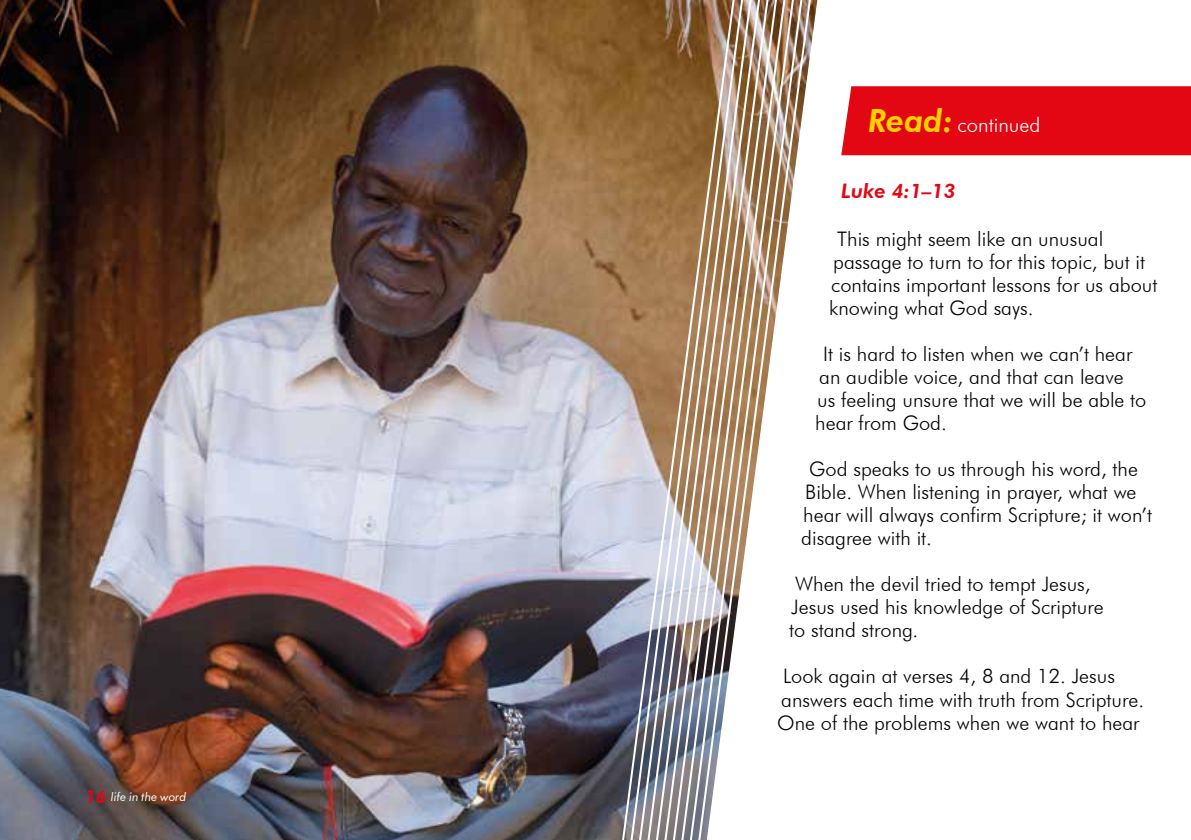
<style>
.page{position:relative;width:1191px;height:840px;background:#fff}
.page>*{position:absolute;margin:0;border:0;box-sizing:border-box;transform-origin:0 0}
.t1{font:300 20.2px "Futura BT";color:#fff}
.t2{font:300 20px/23px "Futura BT";color:#000}
.t3{font:italic 800 20px "Futura BT";color:#e30613}
.t4{font:italic 12px "Futura BT";color:#fff}
.s1{font-weight:800;font-size:18px;color:#e30613}
.s2{font-weight:800;font-style:italic;font-size:32px;color:#ffd000}
</style>
<div class="page">
<div style="left:841px;top:86px;width:350px;height:69px;background:#e30613"></div>
<img style="left:0;top:0;width:618px;height:839px">
<svg style="left:618px;top:0;width:8px;height:839px;background:#948378"></svg>
<svg style="left:626px;top:0;width:9px;height:839px;background:#98877b"></svg>
<svg style="left:635px;top:0;width:8px;height:839px;background:#9b887a"></svg>
<svg style="left:643px;top:0;width:9px;height:839px;background:#9d8a7a"></svg>
<svg style="left:652px;top:0;width:8px;height:839px;background:#9e8977"></svg>
<svg style="left:660px;top:0;width:9px;height:839px;background:#9f8875"></svg>
<svg style="left:669px;top:0;width:8px;height:839px;background:#a08974"></svg>
<img style="left:677px;top:0;width:9px;height:839px">
<img style="left:686px;top:0;width:8px;height:839px">
<svg style="left:694px;top:0;width:9px;height:839px;background:#a28b76"></svg>
<svg style="left:703px;top:0;width:8px;height:839px;background:#a58e7a"></svg>
<svg style="left:711px;top:0;width:107px;height:807px"></svg>
<p class="t4" style="left:85px;top:788px;width:103px"><span class="s1">16</span> life in the word</p>
<p class="t1" style="left:868px;top:112px;width:174px"><span class="s2">Read:</span> continued</p>
<p class="t3" style="left:841px;top:178px;width:116px">Luke 4:1–13</p>
<p class="t2" style="left:829px;top:227px;width:329px;text-indent:8px">This might seem like an unusual passage to turn to for this topic, but it contains important lessons for us about knowing what God says.</p>
<p class="t2" style="left:815px;top:342px;width:333px;text-indent:8px">It is hard to listen when we can’t hear an audible voice, and that can leave<br>us feeling unsure that we will be able to hear from God.</p>
<p class="t2" style="left:801px;top:457px;width:352px;text-indent:8px">God speaks to us through his word, the Bible. When listening in prayer, what we hear will always confirm Scripture; it won’t disagree with it.</p>
<p class="t2" style="left:789px;top:572px;width:316px;text-indent:6px">When the devil tried to tempt Jesus,<br>Jesus used his knowledge of Scripture to stand strong.</p>
<p class="t2" style="left:777px;top:664px;width:368px;text-indent:6px">Look again at verses 4, 8 and 12. Jesus answers each time with truth from Scripture.<br>One of the problems when we want to hear</p>
</div>
